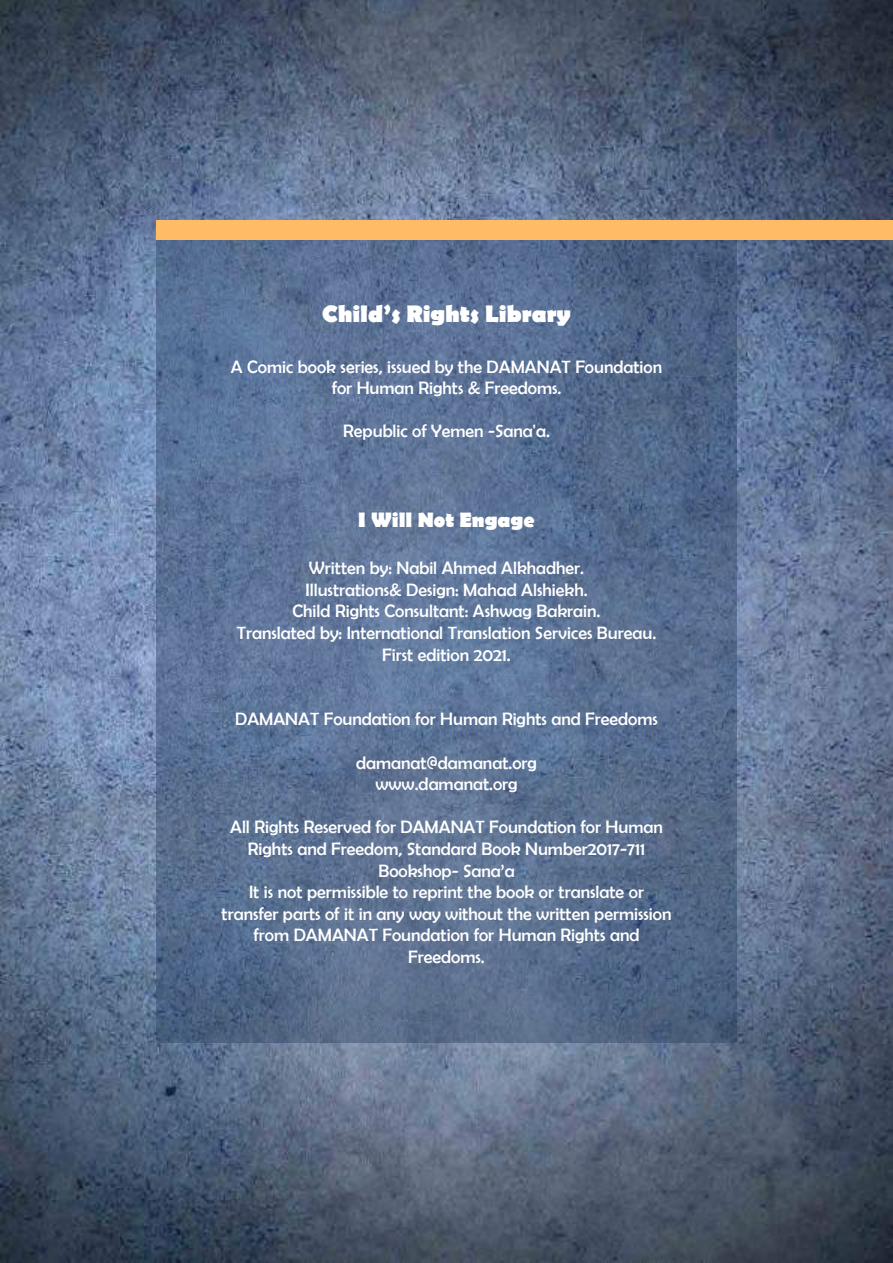
<style>
.page{position:relative;width:893px;height:1263px;background:#fff}
.page>*{position:absolute;margin:0;border:0;box-sizing:border-box;transform-origin:0 0}
.t1{font:700 24px "Berlin Sans FB";color:#fff}
.t2{font:700 21px "Berlin Sans FB";color:#fff}
.t3{font:18px/21.6px "Berlin Sans FB";color:#fff;text-align:center}
</style>
<div class="page">
<img style="left:0;top:0;width:893px;height:1263px">
<svg style="left:156px;top:240px;width:581px;height:802px;background:#596f91"></svg>
<div style="left:156px;top:221px;width:737px;height:19px;background:#ffbb65"></div>
<h1 class="t1" style="left:322px;top:300px;width:250px">Child’s Rights Library</h1>
<p class="t3" style="left:231px;top:355px;width:433px">A Comic book series, issued by the DAMANAT Foundation for Human Rights &amp; Freedoms.</p>
<p class="t3" style="left:343px;top:420px;width:208px">Republic of Yemen -Sana'a.</p>
<p class="t2" style="left:358px;top:508px;width:178px">I Will Not Engage</p>
<p class="t3" style="left:237px;top:557px;width:421px">Written by: Nabil Ahmed Alkhadher.<br>Illustrations&amp; Design: Mahad Alshiekh.<br>Child Rights Consultant: Ashwag Bakrain.<br>Translated by: International Translation Services Bureau.<br>First edition 2021.</p>
<p class="t3" style="left:235px;top:708px;width:424px">DAMANAT Foundation for Human Rights and Freedoms</p>
<p class="t3" style="left:356px;top:751px;width:182px">damanat@damanat.org www.damanat.org</p>
<p class="t3" style="left:222px;top:816px;width:451px">All Rights Reserved for DAMANAT Foundation for Human Rights and Freedom, Standard Book Number2017-711<br>Bookshop- Sana’a<br>It is not permissible to reprint the book or translate or transfer parts of it in any way without the written permission from DAMANAT Foundation for Human Rights and Freedoms.</p>
</div>
